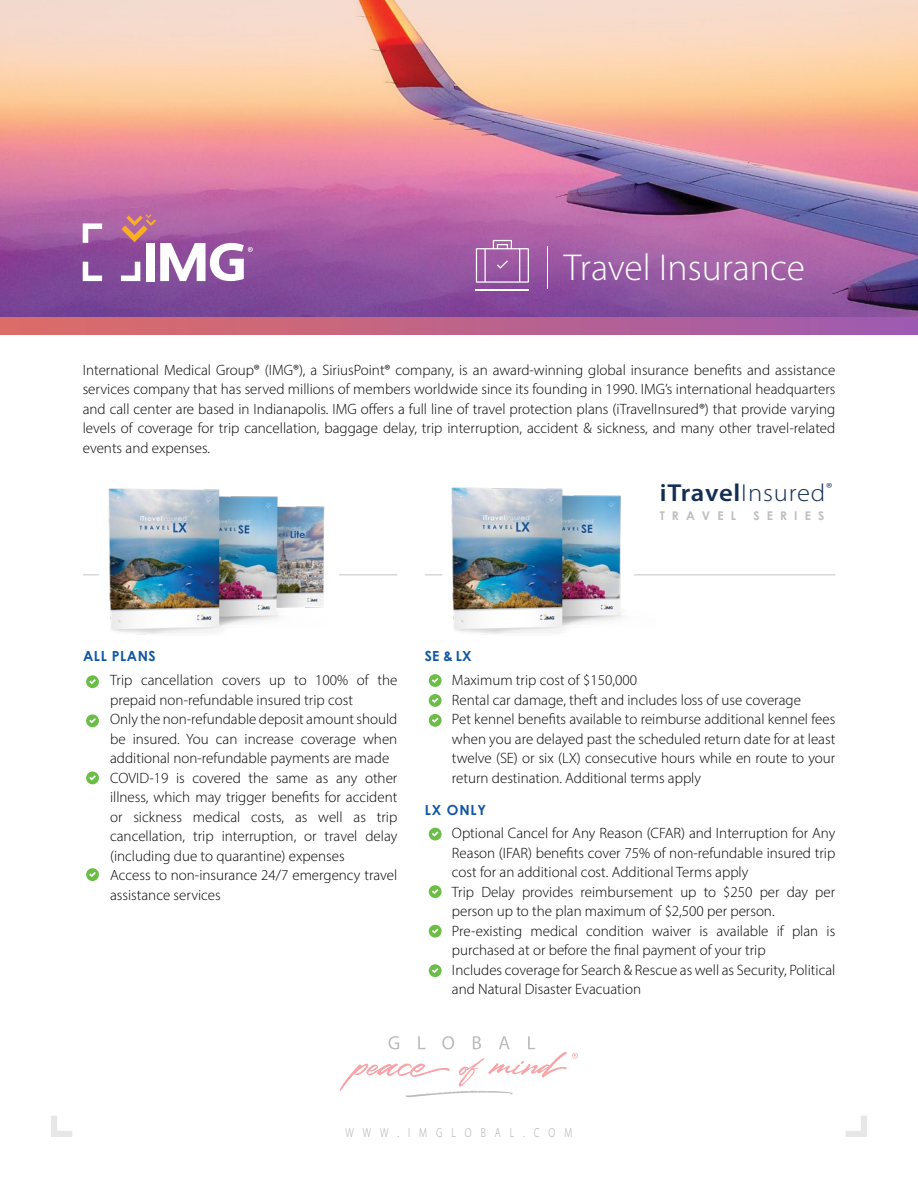
<style>
.page{position:relative;width:918px;height:1188px;background:#fff}
.page>*{position:absolute;margin:0;border:0;box-sizing:border-box;transform-origin:0 0}
.t1{font:300 37.65px "Myriad Pro";color:#fff}
.t2{font:600 24.6px "Myriad Pro";letter-spacing:.02em;color:#132e52;scale:1.08 1}
.t3{font:300 15px/19.5px "Myriad Pro";color:#000}
.t4{font:700 13.95px "Century Gothic";letter-spacing:.04em;color:#1057a2}
.t5{font:300 13.2px "Myriad Pro";letter-spacing:.88em;color:#a7a9ac;scale:.78 1}
.t6{font:700 12px "Century Gothic";letter-spacing:.59em;color:#bcbec0}
.s1{font-weight:300}
</style>
<div class="page">
<img style="left:0;top:0;width:918px;height:317px">
<hr style="left:547px;top:246px;width:1px;height:43px;background:#fff">
<hr style="left:476px;top:290px;width:53px;height:1px;background:#fff">
<svg style="left:476px;top:240px;width:53px;height:43px;background:#ab72b1"></svg>
<div style="left:0;top:317px;width:918px;height:17px;background:linear-gradient(to right,#de6d64,#9e5ab0)"></div>
<hr style="left:339px;top:574px;width:58px;height:2px;background:#d5d7d8">
<svg style="left:83px;top:574px;width:8px;height:2px"></svg>
<svg style="left:425px;top:574px;width:16px;height:2px"></svg>
<hr style="left:634px;top:574px;width:201px;height:2px;background:#d5d7d8">
<svg style="left:83px;top:223px;width:19px;height:20px"></svg>
<svg style="left:83px;top:262px;width:19px;height:19px"></svg>
<svg style="left:121px;top:214px;width:132px;height:67px"></svg>
<svg style="left:51px;top:1116px;width:21px;height:21px"></svg>
<svg style="left:846px;top:1116px;width:21px;height:21px"></svg>
<svg style="left:340px;top:1036px;width:238px;height:61px"></svg>
<svg style="left:86px;top:675px;width:13px;height:13px"></svg>
<svg style="left:86px;top:714px;width:13px;height:13px"></svg>
<div style="left:86px;top:772px;width:13px;height:12px;background:#6abd45;border-radius:50%"></div>
<div style="left:86px;top:868px;width:13px;height:13px;background:#6abd45;border-radius:50%"></div>
<div style="left:429px;top:674px;width:13px;height:13px;background:#6abd45;border-radius:50%"></div>
<div style="left:429px;top:694px;width:13px;height:13px;background:#6abd45;border-radius:50%"></div>
<svg style="left:429px;top:714px;width:13px;height:13px"></svg>
<div style="left:429px;top:828px;width:13px;height:12px;background:#6abd45;border-radius:50%"></div>
<svg style="left:429px;top:885px;width:13px;height:13px"></svg>
<svg style="left:429px;top:925px;width:13px;height:13px"></svg>
<div style="left:429px;top:964px;width:13px;height:13px;background:#6abd45;border-radius:50%"></div>
<img style="left:91px;top:488px;width:266px;height:147px">
<img style="left:441px;top:487px;width:214px;height:148px">
<svg style="left:89px;top:678px;width:7px;height:6px"></svg>
<svg style="left:89px;top:717px;width:7px;height:6px"></svg>
<svg style="left:89px;top:775px;width:7px;height:6px"></svg>
<svg style="left:89px;top:872px;width:7px;height:5px"></svg>
<svg style="left:432px;top:678px;width:7px;height:5px"></svg>
<svg style="left:432px;top:698px;width:7px;height:5px"></svg>
<svg style="left:432px;top:717px;width:7px;height:6px"></svg>
<svg style="left:432px;top:831px;width:7px;height:6px"></svg>
<svg style="left:432px;top:889px;width:7px;height:6px"></svg>
<svg style="left:432px;top:929px;width:7px;height:5px"></svg>
<svg style="left:432px;top:968px;width:7px;height:5px"></svg>
<h1 class="t1" style="left:564px;top:244px;width:243px">Travel Insurance</h1>
<p class="t3" style="left:83px;top:360px;width:754px;text-align:justify">International Medical Group® (IMG®), a SiriusPoint® company, is an award-winning global insurance benefits and assistance services company that has served millions of members worldwide since its founding in 1990. IMG’s international headquarters and call center are based in Indianapolis. IMG offers a full line of travel protection plans (iTravelInsured®) that provide varying levels of coverage for trip cancellation, baggage delay, trip interruption, accident &amp; sickness, and many other travel-related events and expenses.</p>
<h2 class="t2" style="left:660px;top:477px;width:161px">iTravel<span class="s1">Insured</span><sup>®</sup></h2>
<p class="t6" style="left:660px;top:507px;width:78px">TRAVEL</p>
<p class="t6" style="left:754px;top:507px;width:72px">SERIES</p>
<p class="t4" style="left:83px;top:646px;width:74px">ALL PLANS</p>
<p class="t3" style="left:110px;top:670px;width:289px">Trip cancellation covers up to 100% of the prepaid non-refundable insured trip cost<br>Only the non-refundable deposit amount should be insured. You can increase coverage when additional non-refundable payments are made COVID-19 is covered the same as any other illness, which may trigger benefits for accident or sickness medical costs, as well as trip cancellation, trip interruption, or travel delay (including due to quarantine) expenses<br>Access to non-insurance 24/7 emergency travel assistance services</p>
<p class="t4" style="left:425px;top:646px;width:48px">SE &amp; LX</p>
<p class="t3" style="left:452px;top:670px;width:385px">Maximum trip cost of $150,000<br>Rental car damage, theft and includes loss of use coverage<br>Pet kennel benefits available to reimburse additional kennel fees when you are delayed past the scheduled return date for at least twelve (SE) or six (LX) consecutive hours while en route to your return destination. Additional terms apply</p>
<p class="t4" style="left:425px;top:799px;width:63px">LX ONLY</p>
<p class="t3" style="left:452px;top:823px;width:385px">Optional Cancel for Any Reason (CFAR) and Interruption for Any Reason (IFAR) benefits cover 75% of non-refundable insured trip cost for an additional cost. Additional Terms apply<br>Trip Delay provides reimbursement up to $250 per day per person up to the plan maximum of $2,500 per person.<br>Pre-existing medical condition waiver is available if plan is purchased at or before the final payment of your trip<br>Includes coverage for Search &amp; Rescue as well as Security, Political and Natural Disaster Evacuation</p>
<p class="t5" style="left:346px;top:1125px;width:292px">WWW.IMGLOBAL.COM</p>
</div>
